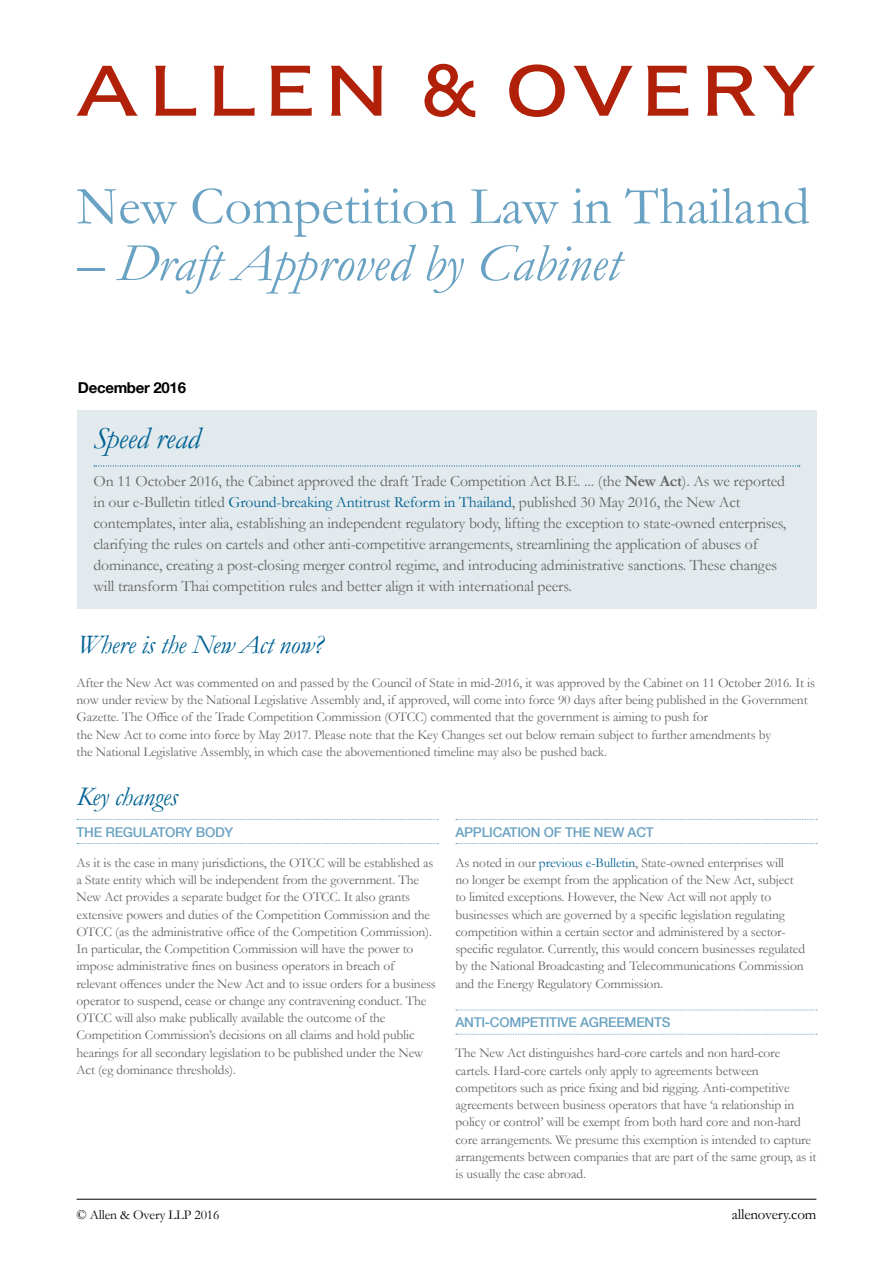
<style>
.page{position:relative;width:893px;height:1263px;background:#fff}
.page>*{position:absolute;margin:0;border:0;box-sizing:border-box;transform-origin:0 0}
.t1{font:54px "Garamond AO";color:#69a2c2}
.t2{font:italic 54px "Garamond AO";color:#69a2c2}
.t3{font:italic 31.5px "Garamond AO";letter-spacing:-.01em;color:#006293}
.t4{font:italic 27px "Garamond AO";letter-spacing:-.01em;color:#006293}
.t5{font:15.75px/21px "Garamond AO";letter-spacing:-.01em;color:#646363}
.t6{font:15px "Garamond AO";letter-spacing:-.01em;color:#000}
.t7{font:700 15px "Helvetica Neue LT Com";letter-spacing:-.02em;color:#000}
.t8{font:13.5px/17.2px "Garamond AO";letter-spacing:-.01em;color:#646363}
.t9{font:500 13.5px "Helvetica Neue LT Com";letter-spacing:-.02em;color:#69a2c2}
.t10{font:13.5px "Garamond AO";letter-spacing:-.01em;color:#000}
.s1{font-weight:700}
.s2{color:#006293}
</style>
<div class="page">
<hr style="left:77px;top:1199px;width:739px;height:1px;background:#000">
<svg style="left:424px;top:64px;width:51px;height:53px"></svg>
<svg style="left:155px;top:66px;width:41px;height:50px"></svg>
<svg style="left:214px;top:66px;width:41px;height:50px"></svg>
<svg style="left:76px;top:66px;width:62px;height:50px"></svg>
<svg style="left:271px;top:66px;width:41px;height:50px"></svg>
<svg style="left:331px;top:66px;width:51px;height:50px"></svg>
<svg style="left:573px;top:66px;width:60px;height:50px"></svg>
<svg style="left:509px;top:64px;width:56px;height:53px"></svg>
<svg style="left:707px;top:66px;width:49px;height:50px"></svg>
<svg style="left:647px;top:66px;width:41px;height:50px"></svg>
<svg style="left:763px;top:66px;width:52px;height:50px"></svg>
<div style="left:77px;top:410px;width:739px;height:198px;background:#e3eaee"></div>
<svg style="left:94px;top:465px;width:706px;height:1px"></svg>
<svg style="left:77px;top:819px;width:361px;height:1px"></svg>
<svg style="left:77px;top:843px;width:361px;height:1px"></svg>
<svg style="left:456px;top:819px;width:361px;height:1px"></svg>
<svg style="left:456px;top:843px;width:361px;height:1px"></svg>
<svg style="left:456px;top:1010px;width:361px;height:1px"></svg>
<svg style="left:456px;top:1034px;width:361px;height:1px"></svg>
<h1 class="t1" style="left:77px;top:170px;width:735px">New Competition Law in Thailand</h1>
<h1 class="t2" style="left:77px;top:232px;width:545px">– Draft Approved by Cabinet</h1>
<p class="t7" style="left:78px;top:378px;width:110px">December 2016</p>
<h2 class="t3" style="left:94px;top:421px;width:108px">Speed read</h2>
<p class="t5" style="left:94px;top:471px;width:694px">On 11 October 2016, the Cabinet approved the draft Trade Competition Act B.E. ... (the <span class="s1">New Act</span>). As we reported in our e-Bulletin titled <span class="s2">Ground-breaking Antitrust Reform in Thailand</span>, published 30 May 2016, the New Act contemplates, inter alia, establishing an independent regulatory body, lifting the exception to state-owned enterprises, clarifying the rules on cartels and other anti-competitive arrangements, streamlining the application of abuses of dominance, creating a post-closing merger control regime, and introducing administrative sanctions. These changes will transform Thai competition rules and better align it with international peers.</p>
<h3 class="t4" style="left:77px;top:629px;width:249px">Where is the New Act now?</h3>
<p class="t8" style="left:77px;top:674px;width:740px">After the New Act was commented on and passed by the Council of State in mid-2016, it was approved by the Cabinet on 11 October 2016. It is now under review by the National Legislative Assembly and, if approved, will come into force 90 days after being published in the Government Gazette. The Office of the Trade Competition Commission (OTCC) commented that the government is aiming to push for<br>the New Act to come into force by May 2017. Please note that the Key Changes set out below remain subject to further amendments by<br>the National Legislative Assembly, in which case the abovementioned timeline may also be pushed back.</p>
<h3 class="t4" style="left:77px;top:781px;width:103px">Key changes</h3>
<p class="t9" style="left:77px;top:824px;width:158px">THE REGULATORY BODY</p>
<p class="t8" style="left:77px;top:853px;width:361px">As it is the case in many jurisdictions, the OTCC will be established as a State entity which will be independent from the government. The New Act provides a separate budget for the OTCC. It also grants extensive powers and duties of the Competition Commission and the OTCC (as the administrative office of the Competition Commission).<br>In particular, the Competition Commission will have the power to impose administrative fines on business operators in breach of relevant offences under the New Act and to issue orders for a business operator to suspend, cease or change any contravening conduct. The OTCC will also make publically available the outcome of the Competition Commission’s decisions on all claims and hold public hearings for all secondary legislation to be published under the New Act (eg dominance thresholds).</p>
<p class="t9" style="left:455px;top:824px;width:200px">APPLICATION OF THE NEW ACT</p>
<p class="t8" style="left:455px;top:853px;width:351px">As noted in our <span class="s2">previous e-Bulletin</span>, State-owned enterprises will<br>no longer be exempt from the application of the New Act, subject to limited exceptions. However, the New Act will not apply to businesses which are governed by a specific legislation regulating competition within a certain sector and administered by a sector&shy;specific regulator. Currently, this would concern businesses regulated by the National Broadcasting and Telecommunications Commission and the Energy Regulatory Commission.</p>
<p class="t9" style="left:455px;top:1014px;width:217px">ANTI-COMPETITIVE AGREEMENTS</p>
<p class="t8" style="left:455px;top:1044px;width:362px">The New Act distinguishes hard-core cartels and non hard-core cartels. Hard-core cartels only apply to agreements between competitors such as price fixing and bid rigging. Anti-competitive agreements between business operators that have ‘a relationship in policy or control’ will be exempt from both hard core and non-hard core arrangements. We presume this exemption is intended to capture arrangements between companies that are part of the same group, as it is usually the case abroad.</p>
<p class="t10" style="left:77px;top:1205px;width:144px">© Allen &amp; Overy LLP 2016</p>
<p class="t6" style="left:732px;top:1204px;width:86px">allenovery.com</p>
</div>
